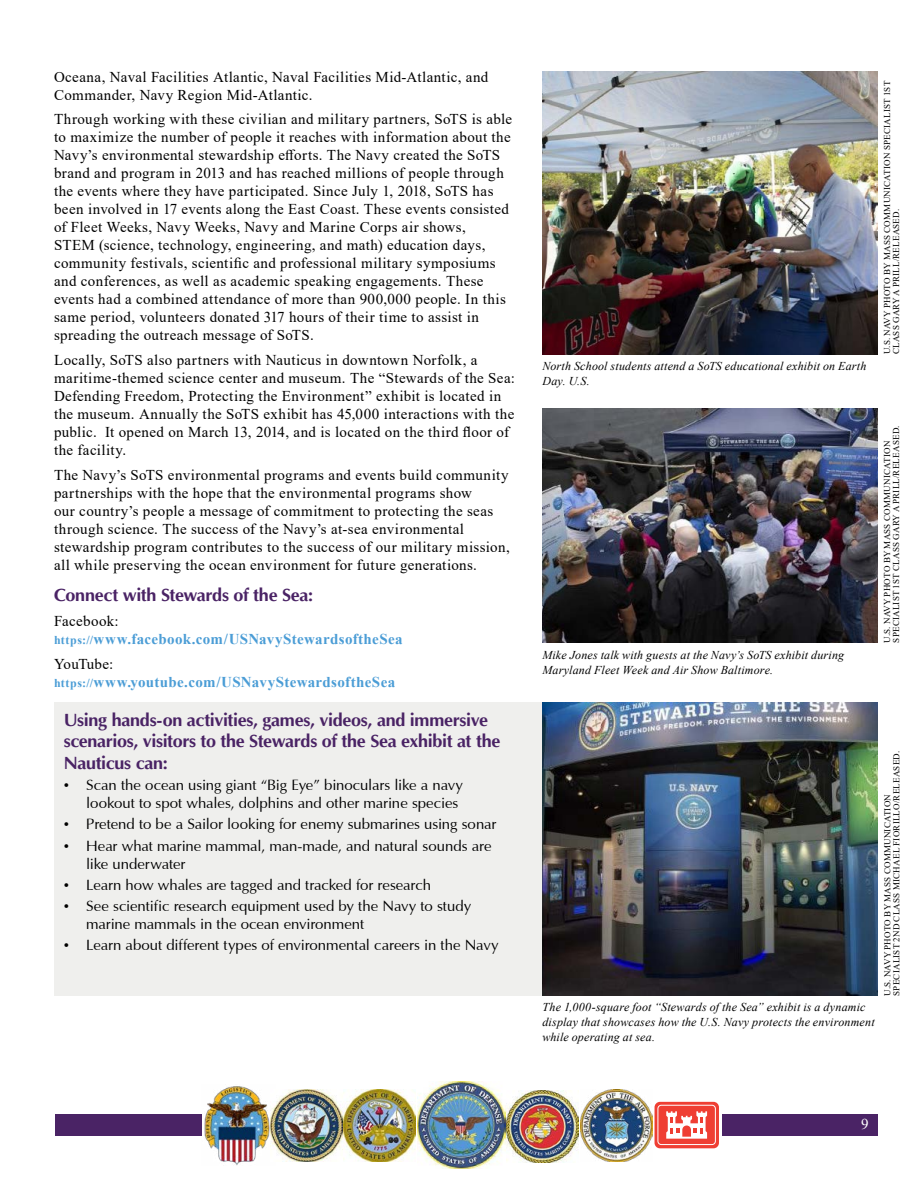
<style>
.page{position:relative;width:918px;height:1188px;background:#fff}
.page>*{position:absolute;margin:0;border:0;box-sizing:border-box;transform-origin:0 0}
.t1{font:700 18px/21.6px "Optima";letter-spacing:-.02em;color:#4a2365}
.t2{font:15px/18px "Times New Roman";letter-spacing:.025em;color:#000}
.t3{font:15px/18px "Optima";letter-spacing:-.01em;color:#000}
.t4{font:700 15px "Times New Roman";letter-spacing:.025em;color:#4b9dd6}
.t5{font:15px "Times New Roman";letter-spacing:-.005em;color:#000}
.t6{font:15px "Times New Roman";color:#fff}
.t7{font:italic 12px/15px "Times New Roman";letter-spacing:.015em;color:#000}
.t8{font:9px "Times New Roman";letter-spacing:.025em;color:#000}
.s1{font-size:12px}
.s2{font-family:"Times New Roman"}
</style>
<div class="page">
<div style="left:55px;top:1114px;width:823px;height:22px;background:#4a2365"></div>
<svg style="left:415px;top:1109px;width:307px;height:32px"></svg>
<img style="left:418px;top:1081px;width:87px;height:88px">
<img style="left:580px;top:1090px;width:72px;height:72px">
<img style="left:506px;top:1090px;width:72px;height:72px">
<svg style="left:655px;top:1102px;width:64px;height:46px"></svg>
<div style="left:658px;top:1105px;width:57px;height:40px;background:#ef3e33;border-radius:3px"></div>
<div style="left:658px;top:1105px;width:58px;height:40px;border:1px solid #fff;border-radius:3px"></div>
<svg style="left:666px;top:1111px;width:41px;height:28px"></svg>
<img style="left:202px;top:1086px;width:68px;height:80px">
<img style="left:270px;top:1089px;width:145px;height:73px">
<div style="left:54px;top:703px;width:495px;height:293px;background:#efefed"></div>
<img style="left:542px;top:71px;width:335px;height:283px">
<img style="left:542px;top:409px;width:335px;height:234px">
<img style="left:542px;top:703px;width:335px;height:293px">
<p class="t2" style="left:54px;top:67px;width:436px">Oceana, Naval Facilities Atlantic, Naval Facilities Mid-Atlantic, and<br>Commander, Navy Region Mid-Atlantic.</p>
<p class="t2" style="left:54px;top:110px;width:460px">Through working with these civilian and military partners, SoTS is able to maximize the number of people it reaches with information about the Navy’s environmental stewardship efforts. The Navy created the SoTS brand and program in 2013 and has reached millions of people through the events where they have participated. Since July 1, 2018, SoTS has been involved in 17 events along the East Coast. These events consisted of Fleet Weeks, Navy Weeks, Navy and Marine Corps air shows,</p>
<p class="t2" style="left:54px;top:236px;width:433px">STEM (science, technology, engineering, and math) education days,</p>
<p class="t2" style="left:54px;top:254px;width:443px">community festivals, scientific and professional military symposiums</p>
<p class="t2" style="left:54px;top:272px;width:431px">and conferences, as well as academic speaking engagements. These</p>
<p class="t2" style="left:54px;top:290px;width:453px">events had a combined attendance of more than 900,000 people. In this same period, volunteers donated 317 hours of their time to assist in</p>
<p class="t2" style="left:54px;top:323px;width:425px;line-height:24.8px">spreading the outreach message of SoTS.<br>Locally, SoTS also partners with Nauticus in downtown Norfolk, a</p>
<p class="t2" style="left:54px;top:369px;width:463px">maritime-themed science center and museum. The “Stewards of the Sea:<br>Defending Freedom, Protecting the Environment” exhibit is located in the museum. Annually the SoTS exhibit has 45,000 interactions with the public. It opened on March 13, 2014, and is located on the third floor of</p>
<p class="t2" style="left:54px;top:441px;width:74px">the facility.</p>
<p class="t2" style="left:54px;top:465px;width:457px">The Navy’s SoTS environmental programs and events build community partnerships with the hope that the environmental programs show<br>our country’s people a message of commitment to protecting the seas through science. The success of the Navy’s at-sea environmental stewardship program contributes to the success of our military mission, all while preserving the ocean environment for future generations.</p>
<p class="t1" style="left:54px;top:585px;width:261px">Connect with Stewards of the Sea:</p>
<p class="t2" style="left:54px;top:612px;width:66px">Facebook:</p>
<p class="t4" style="left:54px;top:628px;width:350px"><span class="s1">https://</span>www.facebook.com/USNavyStewardsoftheSea</p>
<p class="t5" style="left:54px;top:653px;width:61px">YouTube:</p>
<p class="t4" style="left:54px;top:671px;width:343px"><span class="s1">https://</span>www.youtube.com/USNavyStewardsoftheSea</p>
<p class="t1" style="left:64px;top:709px;width:438px">Using hands-on activities, games, videos, and immersive scenarios, visitors to the Stewards of the Sea exhibit at the<br>Nauticus can:</p>
<p class="t3" style="left:86px;top:777px;width:378px;text-indent:-22px"><span class="s2">•</span> Scan the ocean using giant “Big Eye” binoculars like a navy lookout to spot whales, dolphins and other marine species</p>
<p class="t3" style="left:64px;top:816px;width:434px"><span class="s2">•</span> Pretend to be a Sailor looking for enemy submarines using sonar</p>
<p class="t3" style="left:86px;top:837px;width:407px;text-indent:-22px"><span class="s2">•</span> Hear what marine mammal, man-made, and natural sounds are like underwater</p>
<p class="t3" style="left:64px;top:876px;width:369px"><span class="s2">•</span> Learn how whales are tagged and tracked for research</p>
<p class="t3" style="left:86px;top:898px;width:387px;text-indent:-22px"><span class="s2">•</span> See scientific research equipment used by the Navy to study marine mammals in the ocean environment</p>
<p class="t3" style="left:64px;top:937px;width:436px"><span class="s2">•</span> Learn about different types of environmental careers in the Navy</p>
<p class="t7" style="left:542px;top:358px;width:325px">North School students attend a SoTS educational exhibit on Earth<br>Day. U.S.</p>
<p class="t7" style="left:542px;top:647px;width:303px">Mike Jones talk with guests at the Navy’s SoTS exhibit during<br>Maryland Fleet Week and Air Show Baltimore.</p>
<p class="t8" style="left:881px;top:354px;width:275px;rotate:-90deg">U.S. NAVY PHOTO BY MASS COMMUNICATION SPECIALIST 1ST</p>
<p class="t8" style="left:890px;top:354px;width:147px;rotate:-90deg">CLASS GARY A PRILL/RELEASED.</p>
<p class="t8" style="left:890px;top:643px;width:218px;rotate:-90deg">SPECIALIST 1ST CLASS GARY A PRILL/RELEASED.</p>
<p class="t8" style="left:881px;top:643px;width:203px;rotate:-90deg">U.S. NAVY PHOTO BY MASS COMMUNICATION</p>
<p class="t7" style="left:542px;top:999px;width:334px">The 1,000-square foot “Stewards of the Sea” exhibit is a dynamic display that showcases how the U.S. Navy protects the environment while operating at sea.</p>
<p class="t8" style="left:890px;top:996px;width:247px;rotate:-90deg">SPECIALIST 2ND CLASS MICHAEL FIORILLO/RELEASED.</p>
<p class="t8" style="left:881px;top:996px;width:203px;rotate:-90deg">U.S. NAVY PHOTO BY MASS COMMUNICATION</p>
<p class="t6" style="left:861px;top:1113px;width:9px">9</p>
</div>
